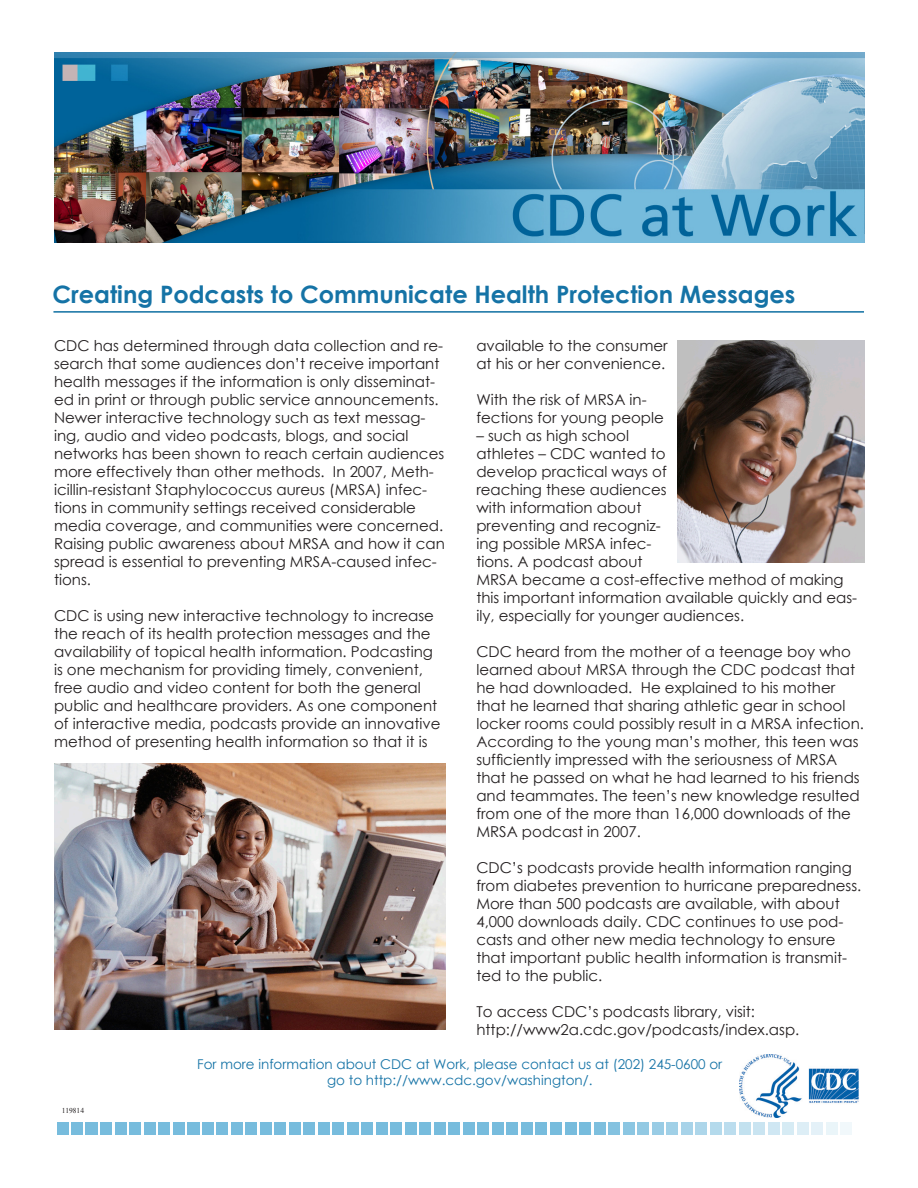
<style>
.page{position:relative;width:918px;height:1188px;background:#fff}
.page>*{position:absolute;margin:0;border:0;box-sizing:border-box;transform-origin:0 0}
.t1{font:700 24px "Century Gothic";color:#1573a6}
.t2{font:15px/18px "Century Gothic";color:#231f20}
.t3{font:13.5px "Century Gothic";color:#1573a6}
.t4{font:7.5px "Times New Roman";color:#231f20}
</style>
<div class="page">
<div style="left:57px;top:1122px;width:12px;height:13px;background:#77bcdd"></div>
<div style="left:71px;top:1122px;width:12px;height:13px;background:#77bcdd"></div>
<div style="left:86px;top:1122px;width:12px;height:13px;background:#77bcdd"></div>
<div style="left:100px;top:1122px;width:12px;height:13px;background:#77bcdd"></div>
<div style="left:115px;top:1122px;width:12px;height:13px;background:#77bcdd"></div>
<div style="left:129px;top:1122px;width:12px;height:13px;background:#77bcdd"></div>
<div style="left:144px;top:1122px;width:12px;height:13px;background:#77bcdd"></div>
<div style="left:158px;top:1122px;width:12px;height:13px;background:#77bcdd"></div>
<div style="left:173px;top:1122px;width:12px;height:13px;background:#77bcdd"></div>
<div style="left:187px;top:1122px;width:12px;height:13px;background:#77bcdd"></div>
<div style="left:202px;top:1122px;width:12px;height:13px;background:#77bcdd"></div>
<div style="left:216px;top:1122px;width:12px;height:13px;background:#77bcdd"></div>
<div style="left:231px;top:1122px;width:12px;height:13px;background:#77bcdd"></div>
<div style="left:245px;top:1122px;width:12px;height:13px;background:#77bcdd"></div>
<div style="left:260px;top:1122px;width:12px;height:13px;background:#77bcdd"></div>
<div style="left:274px;top:1122px;width:12px;height:13px;background:#77bcdd"></div>
<div style="left:289px;top:1122px;width:12px;height:13px;background:#77bcdd"></div>
<div style="left:303px;top:1122px;width:12px;height:13px;background:#77bcdd"></div>
<div style="left:318px;top:1122px;width:12px;height:13px;background:#77bcdd"></div>
<div style="left:332px;top:1122px;width:12px;height:13px;background:#77bcdd"></div>
<div style="left:347px;top:1122px;width:12px;height:13px;background:#77bcdd"></div>
<div style="left:361px;top:1122px;width:12px;height:13px;background:#77bcdd"></div>
<div style="left:376px;top:1122px;width:12px;height:13px;background:#77bcdd"></div>
<div style="left:390px;top:1122px;width:12px;height:13px;background:#77bcdd"></div>
<div style="left:405px;top:1122px;width:12px;height:13px;background:#77bcdd"></div>
<div style="left:419px;top:1122px;width:12px;height:13px;background:#77bcdd"></div>
<div style="left:434px;top:1122px;width:12px;height:13px;background:#77bcdd"></div>
<div style="left:448px;top:1122px;width:12px;height:13px;background:#77bcdd"></div>
<div style="left:463px;top:1122px;width:12px;height:13px;background:#77bcdd"></div>
<div style="left:477px;top:1122px;width:12px;height:13px;background:#77bcdd"></div>
<div style="left:492px;top:1122px;width:12px;height:13px;background:#77bcdd"></div>
<div style="left:506px;top:1122px;width:12px;height:13px;background:#77bcdd"></div>
<div style="left:521px;top:1122px;width:12px;height:13px;background:#77bcdd"></div>
<div style="left:535px;top:1122px;width:12px;height:13px;background:#77bcdd"></div>
<div style="left:550px;top:1122px;width:12px;height:13px;background:#77bcdd"></div>
<div style="left:565px;top:1122px;width:12px;height:13px;background:#77bcdd"></div>
<div style="left:579px;top:1122px;width:12px;height:13px;background:#77bcdd"></div>
<div style="left:594px;top:1122px;width:12px;height:13px;background:#77bcdd"></div>
<div style="left:608px;top:1122px;width:12px;height:13px;background:#84c2e0"></div>
<div style="left:623px;top:1122px;width:12px;height:13px;background:#8bc6e2"></div>
<div style="left:637px;top:1122px;width:12px;height:13px;background:#92c9e3"></div>
<div style="left:652px;top:1122px;width:12px;height:13px;background:#99cce5"></div>
<div style="left:666px;top:1122px;width:12px;height:13px;background:#a0d0e7"></div>
<div style="left:681px;top:1122px;width:12px;height:13px;background:#a7d3e9"></div>
<div style="left:695px;top:1122px;width:12px;height:13px;background:#add6ea"></div>
<div style="left:710px;top:1122px;width:12px;height:13px;background:#b4daec"></div>
<div style="left:724px;top:1122px;width:12px;height:13px;background:#bde"></div>
<div style="left:739px;top:1122px;width:12px;height:13px;background:#c2e1ef"></div>
<div style="left:753px;top:1122px;width:12px;height:13px;background:#c9e4f1"></div>
<div style="left:768px;top:1122px;width:12px;height:13px;background:#cfe7f3"></div>
<div style="left:782px;top:1122px;width:12px;height:13px;background:#d6ebf4"></div>
<div style="left:797px;top:1122px;width:12px;height:13px;background:#ddeef6"></div>
<div style="left:811px;top:1122px;width:12px;height:13px;background:#e4f1f8"></div>
<div style="left:826px;top:1122px;width:12px;height:13px;background:#eaf5f9"></div>
<div style="left:840px;top:1122px;width:12px;height:13px;background:#f1f8fb"></div>
<img style="left:54px;top:52px;width:810px;height:190px">
<hr style="left:53px;top:311px;width:811px;height:2px;background:#0f6fa2">
<img style="left:54px;top:764px;width:392px;height:266px">
<img style="left:677px;top:340px;width:187px;height:223px">
<img style="left:740px;top:1055px;width:119px;height:62px">
<p class="t1" style="left:52px;top:276px;width:745px">Creating Podcasts to Communicate Health Protection Messages</p>
<p class="t2" style="left:54px;top:336px;width:392px">CDC has determined through data collection and re&shy;search that some audiences don’t receive important health messages if the information is only disseminat&shy;ed in print or through public service announcements.<br>Newer interactive technology such as text messag&shy;ing, audio and video podcasts, blogs, and social networks has been shown to reach certain audiences more effectively than other methods. In 2007, Meth&shy;icillin-resistant Staphylococcus aureus (MRSA) infec&shy;tions in community settings received considerable media coverage, and communities were concerned.<br>Raising public awareness about MRSA and how it can spread is essential to preventing MRSA-caused infec&shy;tions.</p>
<p class="t2" style="left:54px;top:606px;width:388px">CDC is using new interactive technology to increase the reach of its health protection messages and the availability of topical health information. Podcasting is one mechanism for providing timely, convenient, free audio and video content for both the general public and healthcare providers. As one component of interactive media, podcasts provide an innovative method of presenting health information so that it is</p>
<p class="t2" style="left:476px;top:336px;width:193px">available to the consumer at his or her convenience.</p>
<p class="t2" style="left:476px;top:390px;width:189px">With the risk of MRSA in&shy;fections for young people</p>
<p class="t2" style="left:476px;top:426px;width:382px">– such as high school<br>athletes – CDC wanted to<br>develop practical ways of<br>reaching these audiences<br>with information about<br>preventing and recogniz-<br>ing possible MRSA infec-<br>tions. A podcast about<br>MRSA became a cost-effective method of making this important information available quickly and eas&shy;ily, especially for younger audiences.</p>
<p class="t2" style="left:476px;top:642px;width:389px">CDC heard from the mother of a teenage boy who learned about MRSA through the CDC podcast that he had downloaded. He explained to his mother that he learned that sharing athletic gear in school locker rooms could possibly result in a MRSA infection.<br>According to the young man’s mother, this teen was sufficiently impressed with the seriousness of MRSA that he passed on what he had learned to his friends and teammates. The teen’s new knowledge resulted from one of the more than 16,000 downloads of the MRSA podcast in 2007.</p>
<p class="t2" style="left:476px;top:858px;width:387px">CDC’s podcasts provide health information ranging from diabetes prevention to hurricane preparedness.<br>More than 500 podcasts are available, with about 4,000 downloads daily. CDC continues to use pod&shy;casts and other new media technology to ensure that important public health information is transmit&shy;ted to the public.</p>
<p class="t2" style="left:476px;top:1002px;width:280px">To access CDC’s podcasts library, visit:</p>
<p class="t2" style="left:476px;top:1020px;width:325px">http://www2a.cdc.gov/podcasts/index.asp.</p>
<p class="t3" style="left:197px;top:1055px;width:527px">For more information about CDC at Work, please contact us at (202) 245-0600 or</p>
<p class="t3" style="left:327px;top:1071px;width:267px">go to http://www.cdc.gov/washington/.</p>
<p class="t4" style="left:62px;top:1105px;width:24px">119814</p>
</div>
